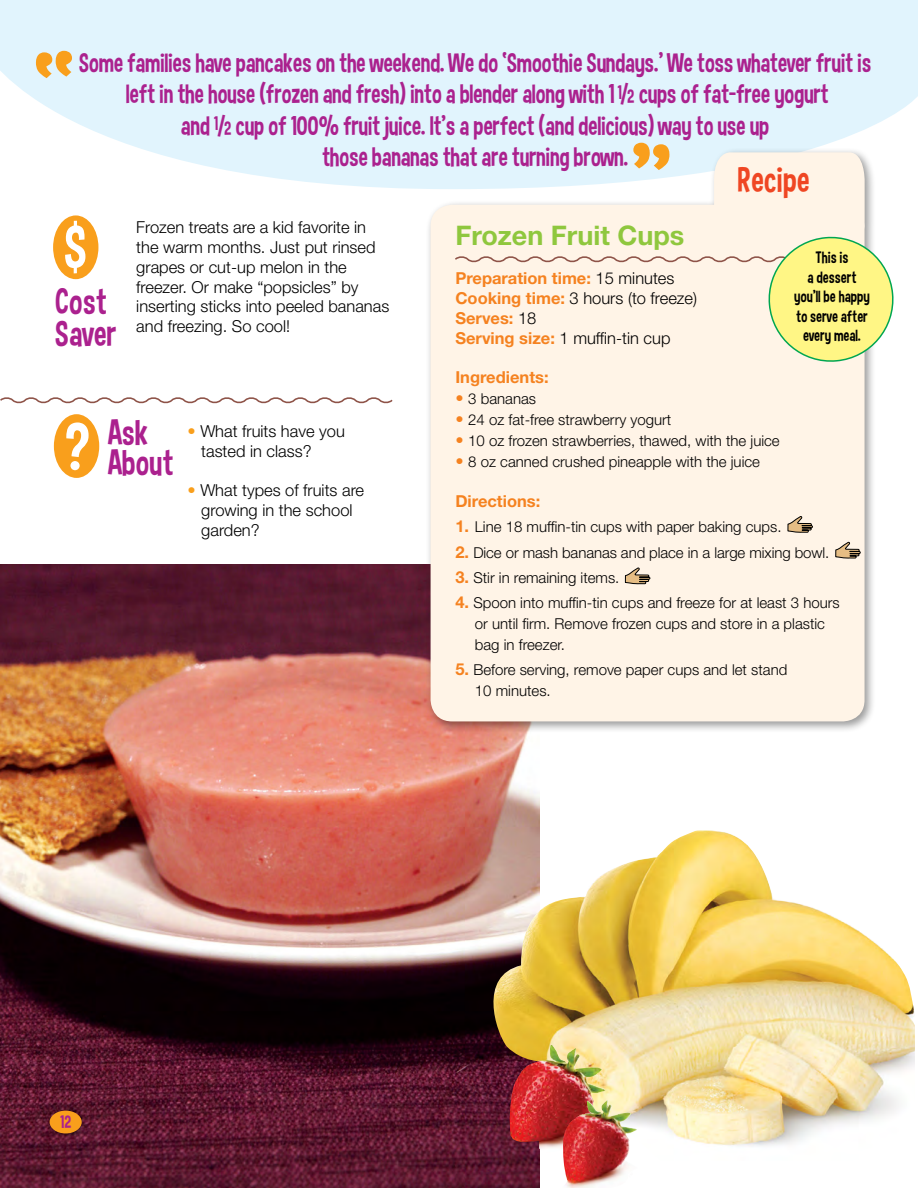
<style>
.page{position:relative;width:918px;height:1188px;background:#fff}
.page>*{position:absolute;margin:0;border:0;box-sizing:border-box;transform-origin:0 0}
.t1{font:108px "Curse Casual";color:#f99f1c;scale:1.1 1}
.t2{font:69px "Curse Casual";color:#fff}
.t3{font:60px "Curse Casual";color:#fff}
.t4{font:36px "Curse Casual";color:#ab218e}
.t5{font:36px "Curse Casual";color:#ef4623}
.t6{font:27px/31.5px "Curse Casual";letter-spacing:-.01em;color:#ab218e;text-align:center}
.t7{font:700 27px "Helvetica Neue LT Std";color:#8fc73e}
.t8{font:18px "Curse Casual";color:#ab218e}
.t9{font:300 16.5px/19.8px "Helvetica Neue LT Std";color:#000}
.t10{font:700 16.5px "Helvetica Neue LT Std";color:#f58220}
.t11{font:16.5px/19.5px "Curse Casual";color:#000;text-align:center}
.t12{font:300 15px/21px "Helvetica Neue LT Std";color:#000}
.s1{font-size:19.5px}
.s2{color:#f99f1c}
.s3{font-weight:300;color:#000}
.s4{font-weight:700;color:#f58220}
.s5{font-weight:700;font-size:16.5px;color:#f58220}
</style>
<div class="page">
<svg style="left:0;top:0;width:918px;height:189px;background:#e4f5fd"></svg>
<img style="left:0;top:564px;width:539px;height:624px">
<div style="left:425px;top:147px;width:451px;height:586px;background:#000;opacity:.4"></div>
<div style="left:431px;top:205px;width:434px;height:516px;background:#fff4e7;border-radius:22px"></div>
<svg style="left:787px;top:516px;width:26px;height:17px"></svg>
<svg style="left:835px;top:542px;width:26px;height:17px"></svg>
<svg style="left:624px;top:567px;width:27px;height:18px"></svg>
<svg style="left:0;top:397px;width:393px;height:7px"></svg>
<div style="left:53px;top:215px;width:45px;height:64px;background:#f99f1c;border-radius:50%"></div>
<div style="left:54px;top:414px;width:45px;height:64px;background:#f99f1c;border-radius:50%"></div>
<div style="left:47px;top:1108px;width:39px;height:30px;background:#000;opacity:.4"></div>
<div style="left:50px;top:1111px;width:32px;height:22px;background:#f99f1c;border-radius:50%"></div>
<img style="left:490px;top:830px;width:425px;height:331px">
<img style="left:509px;top:1045px;width:97px;height:111px">
<img style="left:562px;top:1100px;width:76px;height:88px">
<svg style="left:453px;top:143px;width:443px;height:221px"></svg>
<h1 class="t1" style="left:33px;top:30px;width:40px">“</h1>
<p class="t6" style="left:79px;top:46px;width:794px">Some families have pancakes on the weekend. We do ‘Smoothie Sundays.’ We toss whatever fruit is left in the house (frozen and fresh) into a blender along with 1 <sup>1</sup>/<span class="s1">2</span> cups of fat-free yogurt<br>and <sup>1</sup>/<span class="s1">2</span> cup of 100% fruit juice. It’s a perfect (and delicious) way to use up<br>those bananas that are turning brown.</p>
<p class="t5" style="left:738px;top:158px;width:74px">Recipe</p>
<h3 class="t3" style="left:64px;top:210px;width:25px">$</h3>
<p class="t4" style="left:55px;top:280px;width:53px">Cost</p>
<p class="t4" style="left:55px;top:311px;width:63px">Saver</p>
<p class="t9" style="left:136px;top:217px;width:255px">Frozen treats are a kid favorite in the warm months. Just put rinsed grapes or cut-up melon in the freezer. Or make “popsicles” by inserting sticks into peeled bananas and freezing. So cool!</p>
<h2 class="t2" style="left:64px;top:404px;width:28px">?</h2>
<p class="t4" style="left:108px;top:411px;width:41px">Ask</p>
<p class="t4" style="left:108px;top:441px;width:66px">About</p>
<p class="t9" style="left:201px;top:421px;width:145px;text-indent:-14px"><span class="s2">•</span> What fruits have you tasted in class?</p>
<p class="t9" style="left:201px;top:480px;width:164px;text-indent:-14px"><span class="s2">•</span> What types of fruits are growing in the school garden?</p>
<p class="t7" style="left:455px;top:218px;width:231px">Frozen Fruit Cups</p>
<p class="t10" style="left:455px;top:268px;width:221px">Preparation time: <span class="s3">15 minutes</span></p>
<p class="t9" style="left:455px;top:288px;width:243px"><span class="s4">Cooking time:</span> 3 hours (to freeze)</p>
<p class="t10" style="left:455px;top:308px;width:83px">Serves: <span class="s3">18</span></p>
<p class="t9" style="left:455px;top:328px;width:217px"><span class="s4">Serving size:</span> 1 muffin-tin cup</p>
<p class="t10" style="left:455px;top:367px;width:95px">Ingredients:</p>
<p class="t12" style="left:455px;top:388px;width:82px"><span class="s5">•</span> 3 bananas</p>
<p class="t12" style="left:455px;top:409px;width:217px"><span class="s5">•</span> 24 oz fat-free strawberry yogurt</p>
<p class="t12" style="left:455px;top:430px;width:326px"><span class="s5">•</span> 10 oz frozen strawberries, thawed, with the juice</p>
<p class="t12" style="left:455px;top:451px;width:306px"><span class="s5">•</span> 8 oz canned crushed pineapple with the juice</p>
<p class="t10" style="left:455px;top:491px;width:86px">Directions:</p>
<p class="t12" style="left:455px;top:516px;width:328px"><span class="s5">1.</span> Line 18 muffin-tin cups with paper baking cups.</p>
<p class="t12" style="left:455px;top:541px;width:376px"><span class="s5">2.</span> Dice or mash bananas and place in a large mixing bowl.</p>
<p class="t12" style="left:455px;top:567px;width:166px"><span class="s5">3.</span> Stir in remaining items.</p>
<p class="t12" style="left:475px;top:592px;width:366px;text-indent:-20px"><span class="s5">4.</span> Spoon into muffin-tin cups and freeze for at least 3 hours or until firm. Remove frozen cups and store in a plastic bag in freezer.</p>
<p class="t12" style="left:475px;top:659px;width:314px;text-indent:-20px"><span class="s5">5.</span> Before serving, remove paper cups and let stand<br>10 minutes.</p>
<p class="t11" style="left:794px;top:247px;width:77px">This is<br>a dessert you’ll be happy to serve after every meal.</p>
<p class="t8" style="left:60px;top:1110px;width:12px">12</p>
</div>
